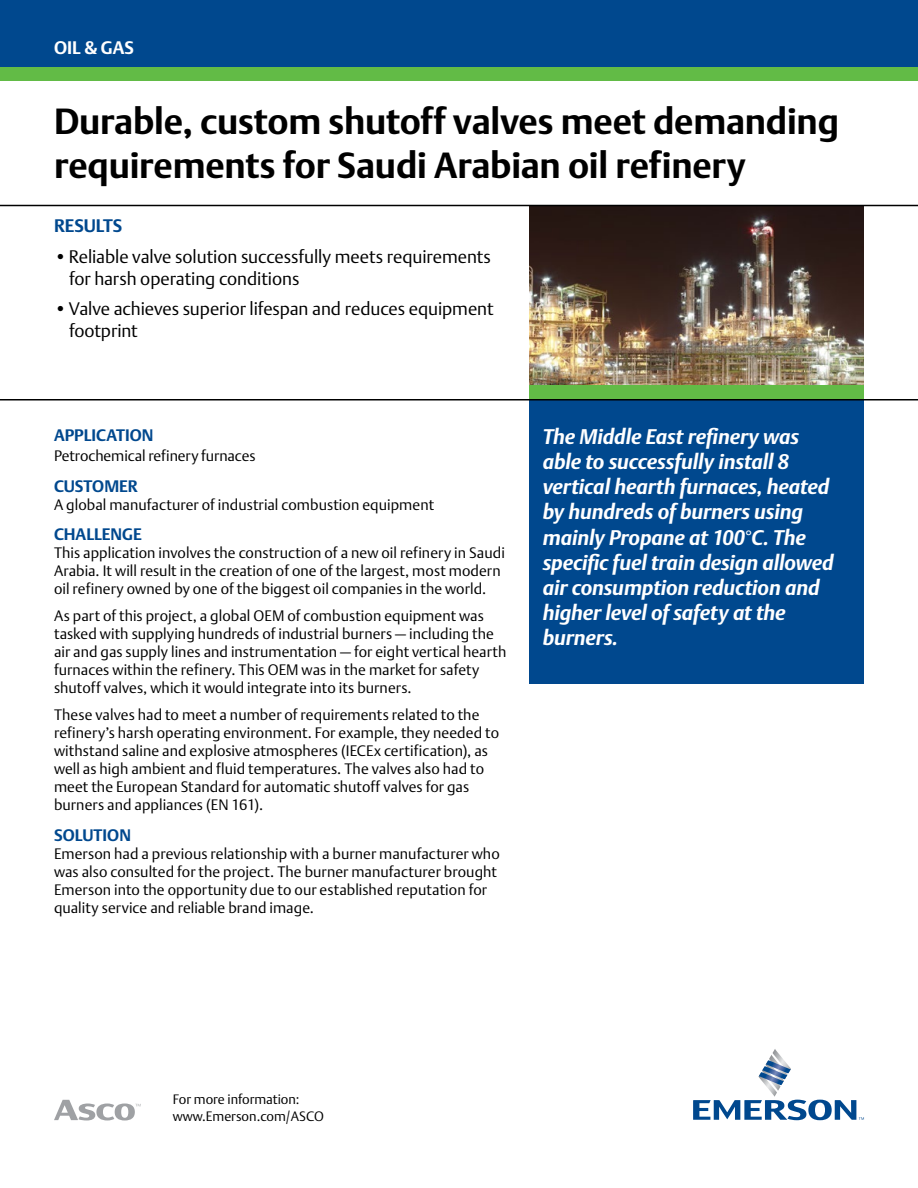
<style>
.page{position:relative;width:918px;height:1188px;background:#fff}
.page>*{position:absolute;margin:0;border:0;box-sizing:border-box;transform-origin:0 0}
.t1{font:700 36px/43.2px "DTL Argo T";letter-spacing:-.005em;color:#000}
.t2{font:italic 700 21px/25.2px "DTL Argo T";letter-spacing:-.005em;color:#fff}
.t3{font:300 18px/21.6px "DTL Argo T";letter-spacing:-.005em;color:#000}
.t4{font:700 18px "DTL Argo T";letter-spacing:.005em;color:#fff}
.t5{font:700 18px "DTL Argo T";letter-spacing:.005em;color:#00488e}
.t6{font:700 16.5px "DTL Argo T";color:#00488e}
.t7{font:300 15px/18px "DTL Argo T";letter-spacing:.005em;color:#000}
.t8{font:300 13.5px "DTL Argo T";color:#000}
</style>
<div class="page">
<div style="left:529px;top:400px;width:335px;height:283px;background:#00488e"></div>
<img style="left:529px;top:206px;width:335px;height:179px">
<div style="left:529px;top:385px;width:335px;height:14px;background:#62bb46"></div>
<div style="left:0;top:0;width:918px;height:68px;background:#00488e"></div>
<div style="left:0;top:68px;width:918px;height:13px;background:#62bb46"></div>
<hr style="left:0;top:205px;width:918px;height:1px;background:#000">
<hr style="left:0;top:399px;width:918px;height:1px;background:#000">
<svg style="left:693px;top:1049px;width:171px;height:71px"></svg>
<svg style="left:54px;top:1100px;width:87px;height:20px"></svg>
<p class="t4" style="left:54px;top:37px;width:82px">OIL &amp; GAS</p>
<p class="t1" style="left:54px;top:100px;width:787px">Durable, custom shutoff valves meet demanding requirements for Saudi Arabian oil refinery</p>
<p class="t5" style="left:54px;top:215px;width:70px">RESULTS</p>
<p class="t3" style="left:69px;top:246px;width:424px;text-indent:-15px">•Reliable valve solution successfully meets requirements for harsh operating conditions</p>
<p class="t3" style="left:69px;top:298px;width:426px;text-indent:-15px">•Valve achieves superior lifespan and reduces equipment footprint</p>
<p class="t6" style="left:54px;top:426px;width:101px">APPLICATION</p>
<p class="t7" style="left:54px;top:447px;width:203px">Petrochemical refinery furnaces</p>
<p class="t6" style="left:54px;top:476px;width:85px">CUSTOMER</p>
<p class="t7" style="left:54px;top:495px;width:382px">A global manufacturer of industrial combustion equipment</p>
<p class="t6" style="left:54px;top:525px;width:89px">CHALLENGE</p>
<p class="t7" style="left:54px;top:544px;width:452px">This application involves the construction of a new oil refinery in Saudi<br>Arabia. It will result in the creation of one of the largest, most modern oil refinery owned by one of the biggest oil companies in the world.</p>
<p class="t7" style="left:54px;top:607px;width:454px">As part of this project, a global OEM of combustion equipment was tasked with supplying hundreds of industrial burners — including the air and gas supply lines and instrumentation — for eight vertical hearth furnaces within the refinery. This OEM was in the market for safety shutoff valves, which it would integrate into its burners.</p>
<p class="t7" style="left:54px;top:706px;width:447px">These valves had to meet a number of requirements related to the refinery’s harsh operating environment. For example, they needed to withstand saline and explosive atmospheres (IECEx certification), as well as high ambient and fluid temperatures. The valves also had to meet the European Standard for automatic shutoff valves for gas burners and appliances (EN 161).</p>
<p class="t6" style="left:54px;top:825px;width:79px">SOLUTION</p>
<p class="t7" style="left:54px;top:845px;width:447px">Emerson had a previous relationship with a burner manufacturer who was also consulted for the project. The burner manufacturer brought Emerson into the opportunity due to our established reputation for quality service and reliable brand image.</p>
<p class="t2" style="left:543px;top:424px;width:292px">The Middle East refinery was able to successfully install 8 vertical hearth furnaces, heated by hundreds of burners using mainly Propane at 100°C. The specific fuel train design allowed air consumption reduction and higher level of safety at the burners.</p>
<p class="t8" style="left:173px;top:1091px;width:128px">For more information:</p>
<p class="t8" style="left:173px;top:1108px;width:153px">www.Emerson.com/ASCO</p>
</div>
